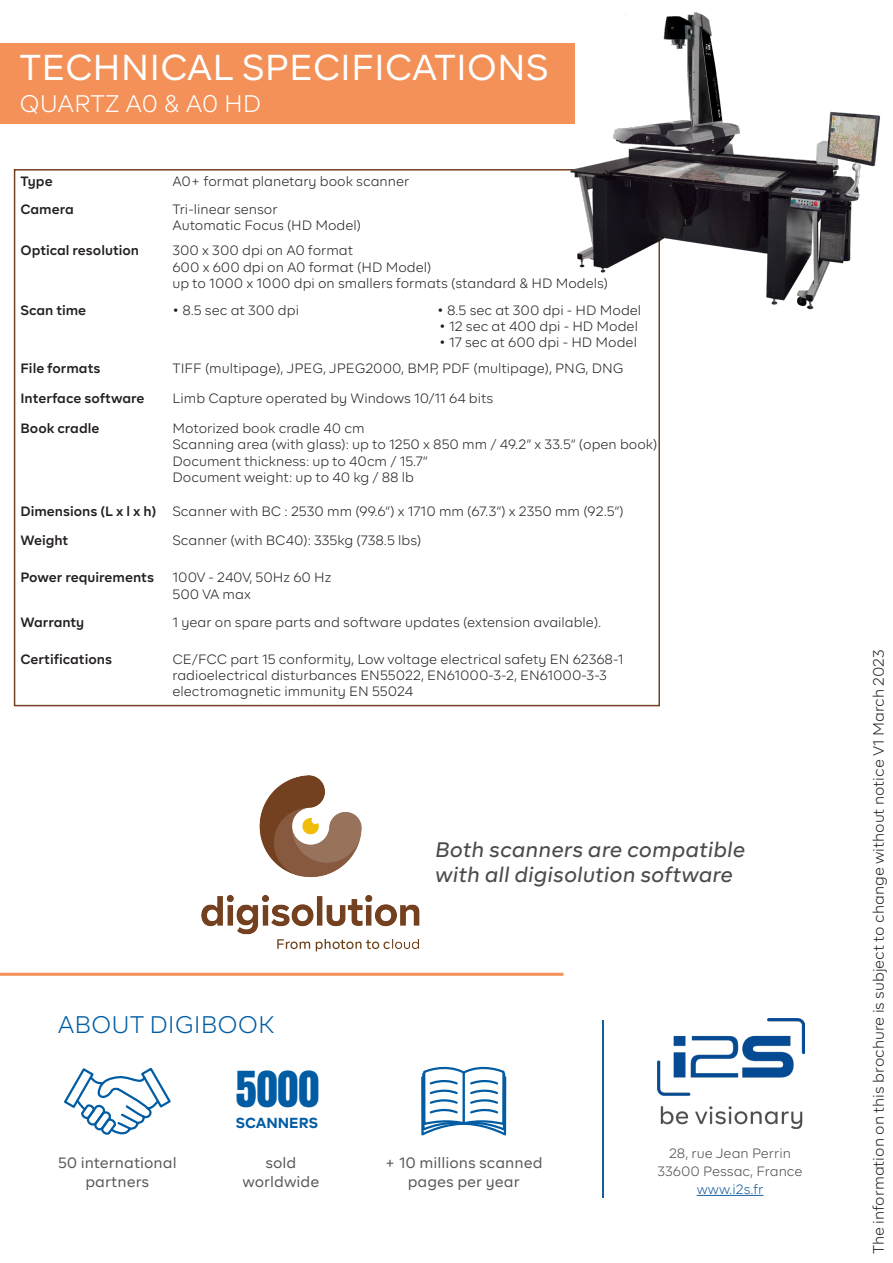
<style>
.page{position:relative;width:893px;height:1263px;background:#fff}
.page>*{position:absolute;margin:0;border:0;box-sizing:border-box;transform-origin:0 0}
.t1{font:42.15px "Anton";color:#015ca3}
.t2{font:36px "BR Firma";color:#fff}
.t3{font:300 24px "BR Firma";color:#015ca3}
.t4{font:300 24px "BR Firma";letter-spacing:-.005em;color:#fff}
.t5{font:italic 500 21px/25.2px "BR Firma";color:#4c4b4a}
.t6{font:300 15px "BR Firma";color:#231f20}
.t7{font:15px/19.5px "BR Firma";color:#57585a;text-align:center}
.t8{font:700 14.55px "BR Firma";color:#015ca3}
.t9{font:300 13.5px "BR Firma";color:#231f20}
.t10{font:600 13.5px "BR Firma";color:#231f20}
.t11{font:300 13.5px "BR Firma";color:#4c4c4c}
.t12{font:300 13.5px "BR Firma";letter-spacing:.01em;color:#175d9e}
</style>
<div class="page">
<img style="left:658px;top:1018px;width:147px;height:110px">
<hr style="left:697px;top:1195px;width:66px;height:1px;background:#175d9e">
<hr style="left:603px;top:1021px;width:1px;height:177px;background:#175d9e">
<svg style="left:421px;top:1066px;width:86px;height:70px"></svg>
<svg style="left:64px;top:1067px;width:107px;height:68px"></svg>
<div style="left:0;top:43px;width:574px;height:80px;background:#f39158"></div>
<hr style="left:0;top:973px;width:563px;height:3px;background:#f39158">
<img style="left:202px;top:776px;width:217px;height:176px">
<img style="left:549px;top:12px;width:332px;height:309px">
<p class="t2" style="left:20px;top:44px;width:531px">TECHNICAL SPECIFICATIONS</p>
<p class="t4" style="left:20px;top:88px;width:243px">QUARTZ A0 &amp; A0 HD</p>
<p class="t10" style="left:20px;top:172px;width:34px">Type</p>
<p class="t9" style="left:172px;top:172px;width:238px">A0+ format planetary book scanner</p>
<p class="t10" style="left:20px;top:200px;width:55px">Camera</p>
<p class="t9" style="left:172px;top:201px;width:107px">Tri-linear sensor</p>
<p class="t9" style="left:172px;top:217px;width:190px">Automatic Focus (HD Model)</p>
<p class="t10" style="left:20px;top:242px;width:120px">Optical resolution</p>
<p class="t9" style="left:172px;top:242px;width:182px">300 x 300 dpi on A0 format</p>
<p class="t9" style="left:172px;top:258px;width:260px">600 x 600 dpi on A0 format (HD Model)</p>
<p class="t9" style="left:172px;top:274px;width:437px">up to 1000 x 1000 dpi on smallers formats (standard &amp; HD Models)</p>
<p class="t10" style="left:20px;top:301px;width:67px">Scan time</p>
<p class="t9" style="left:172px;top:301px;width:128px">• 8.5 sec at 300 dpi</p>
<p class="t9" style="left:437px;top:301px;width:206px">• 8.5 sec at 300 dpi - HD Model</p>
<p class="t9" style="left:439px;top:318px;width:200px">• 12 sec at 400 dpi - HD Model</p>
<p class="t9" style="left:439px;top:334px;width:199px">• 17 sec at 600 dpi - HD Model</p>
<p class="t10" style="left:20px;top:360px;width:81px">File formats</p>
<p class="t9" style="left:172px;top:360px;width:453px">TIFF (multipage), JPEG, JPEG2000, BMP, PDF (multipage), PNG, DNG</p>
<p class="t10" style="left:20px;top:390px;width:126px">Interface software</p>
<p class="t9" style="left:172px;top:390px;width:322px">Limb Capture operated by Windows 10/11 64 bits</p>
<p class="t10" style="left:20px;top:419px;width:80px">Book cradle</p>
<p class="t9" style="left:172px;top:420px;width:194px">Motorized book cradle 40 cm</p>
<p class="t9" style="left:172px;top:436px;width:486px">Scanning area (with glass): up to 1250 x 850 mm / 49.2“ x 33.5“ (open book)</p>
<p class="t9" style="left:172px;top:452px;width:257px">Document thickness: up to 40cm / 15.7“</p>
<p class="t9" style="left:172px;top:468px;width:243px">Document weight: up to 40 kg / 88 lb</p>
<p class="t10" style="left:20px;top:502px;width:137px">Dimensions (L x l x h)</p>
<p class="t9" style="left:172px;top:502px;width:453px">Scanner with BC : 2530 mm (99.6“) x 1710 mm (67.3“) x 2350 mm (92.5“)</p>
<p class="t10" style="left:20px;top:531px;width:49px">Weight</p>
<p class="t9" style="left:172px;top:531px;width:250px">Scanner (with BC40): 335kg (738.5 lbs)</p>
<p class="t10" style="left:20px;top:569px;width:135px">Power requirements</p>
<p class="t9" style="left:172px;top:569px;width:160px">100V - 240V, 50Hz 60 Hz</p>
<p class="t9" style="left:172px;top:585px;width:80px">500 VA max</p>
<p class="t10" style="left:20px;top:613px;width:65px">Warranty</p>
<p class="t9" style="left:172px;top:614px;width:430px">1 year on spare parts and software updates (extension available).</p>
<p class="t10" style="left:20px;top:650px;width:93px">Certifications</p>
<p class="t9" style="left:172px;top:650px;width:452px">CE/FCC part 15 conformity, Low voltage electrical safety EN 62368-1</p>
<p class="t9" style="left:172px;top:667px;width:436px">radioelectrical disturbances EN55022, EN61000-3-2, EN61000-3-3</p>
<p class="t9" style="left:172px;top:683px;width:242px">electromagnetic immunity EN 55024</p>
<p class="t3" style="left:58px;top:1009px;width:218px">ABOUT DIGIBOOK</p>
<p class="t1" style="left:236px;top:1068px;width:85px">5000</p>
<p class="t8" style="left:236px;top:1113px;width:84px">SCANNERS</p>
<p class="t5" style="left:435px;top:837px;width:312px">Both scanners are compatible with all digisolution software</p>
<p class="t7" style="left:58px;top:1152px;width:120px">50 international partners</p>
<p class="t7" style="left:242px;top:1152px;width:78px">sold worldwide</p>
<p class="t7" style="left:385px;top:1152px;width:159px">+ 10 millions scanned pages per year</p>
<p class="t11" style="left:669px;top:1144px;width:123px">28, rue Jean Perrin</p>
<p class="t11" style="left:657px;top:1162px;width:147px">33600 Pessac, France</p>
<p class="t12" style="left:697px;top:1180px;width:68px">www.i2s.fr</p>
<p class="t6" style="left:869px;top:1254px;width:607px;rotate:-90deg">The information on this brochure is subject to change without notice V1 March 2023</p>
</div>
